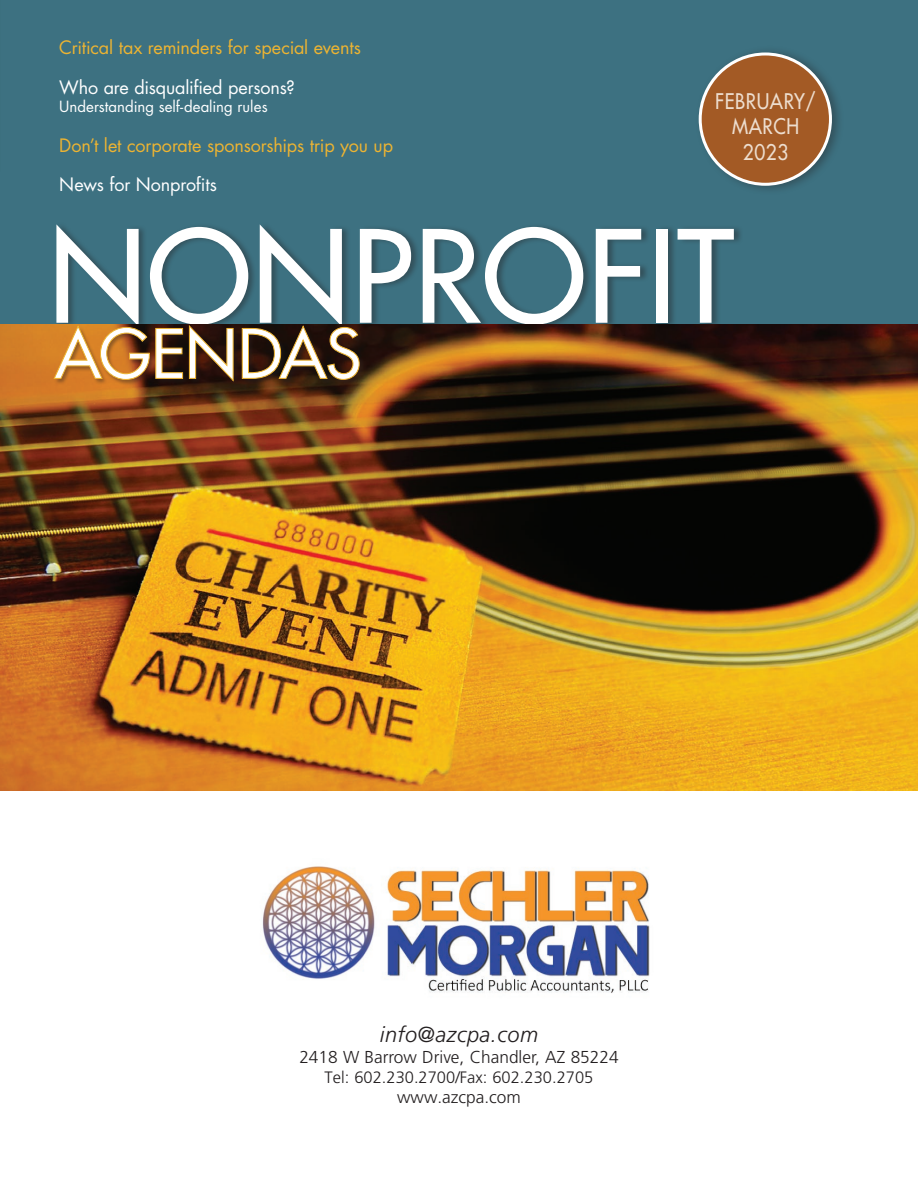
<style>
.page{position:relative;width:918px;height:1188px;background:#fff}
.page>*{position:absolute;margin:0;border:0;box-sizing:border-box;transform-origin:0 0}
.t1{font:500 124.5px "Futura Std";letter-spacing:.01em;color:#fff}
.t2{font:italic 300 21.75px "Frutiger LT Std";letter-spacing:.02em;color:#231f20}
.t3{font:500 21px/25.5px "Futura Std";letter-spacing:.03em;color:#edddce;text-align:center;scale:.9 1}
.t4{font:18px "Futura Std";letter-spacing:-.01em;color:#edb432}
.t5{font:18px "Futura Std";letter-spacing:-.01em;color:#fff}
.t6{font:300 17.25px "Frutiger LT Std";color:#231f20}
.t7{font:300 16.5px "Frutiger LT Std";color:#231f20}
.t8{font:15px "Futura Std";color:#fff}
</style>
<div class="page">
<div style="left:0;top:0;width:918px;height:324px;background:#3d7181"></div>
<div style="left:56px;top:221px;width:687px;height:111px;background:#231f20;opacity:.4"></div>
<img style="left:0;top:324px;width:918px;height:466px">
<div style="left:695px;top:45px;width:150px;height:150px;background:#231f20;opacity:.4"></div>
<div style="left:700px;top:54px;width:130px;height:130px;background:#a35a25;border-radius:50%"></div>
<div style="left:699px;top:53px;width:133px;height:133px;border:3px solid #fff;border-radius:50%"></div>
<div style="left:54px;top:326px;width:312px;height:61px;background:#231f20;opacity:.4"></div>
<svg style="left:54px;top:325px;width:306px;height:56px"></svg>
<img style="left:262px;top:866px;width:388px;height:127px">
<p class="t4" style="left:59px;top:36px;width:303px">Critical tax reminders for special events</p>
<p class="t5" style="left:59px;top:76px;width:237px">Who are disqualified persons?</p>
<p class="t8" style="left:59px;top:97px;width:210px">Understanding self-dealing rules</p>
<p class="t4" style="left:59px;top:134px;width:335px">Don’t let corporate sponsorships trip you up</p>
<p class="t5" style="left:59px;top:173px;width:159px">News for Nonprofits</p>
<h1 class="t1" style="left:49px;top:199px;width:687px">NONPROFIT</h1>
<p class="t3" style="left:715px;top:88px;width:113px">FEBRUARY/<br>MARCH<br>2023</p>
<p class="t2" style="left:380px;top:1022px;width:160px">info@azcpa.com</p>
<p class="t6" style="left:299px;top:1047px;width:321px">2418 W Barrow Drive, Chandler, AZ 85224</p>
<p class="t7" style="left:325px;top:1068px;width:270px">Tel: 602.230.2700/Fax: 602.230.2705</p>
<p class="t6" style="left:397px;top:1088px;width:125px">www.azcpa.com</p>
</div>
